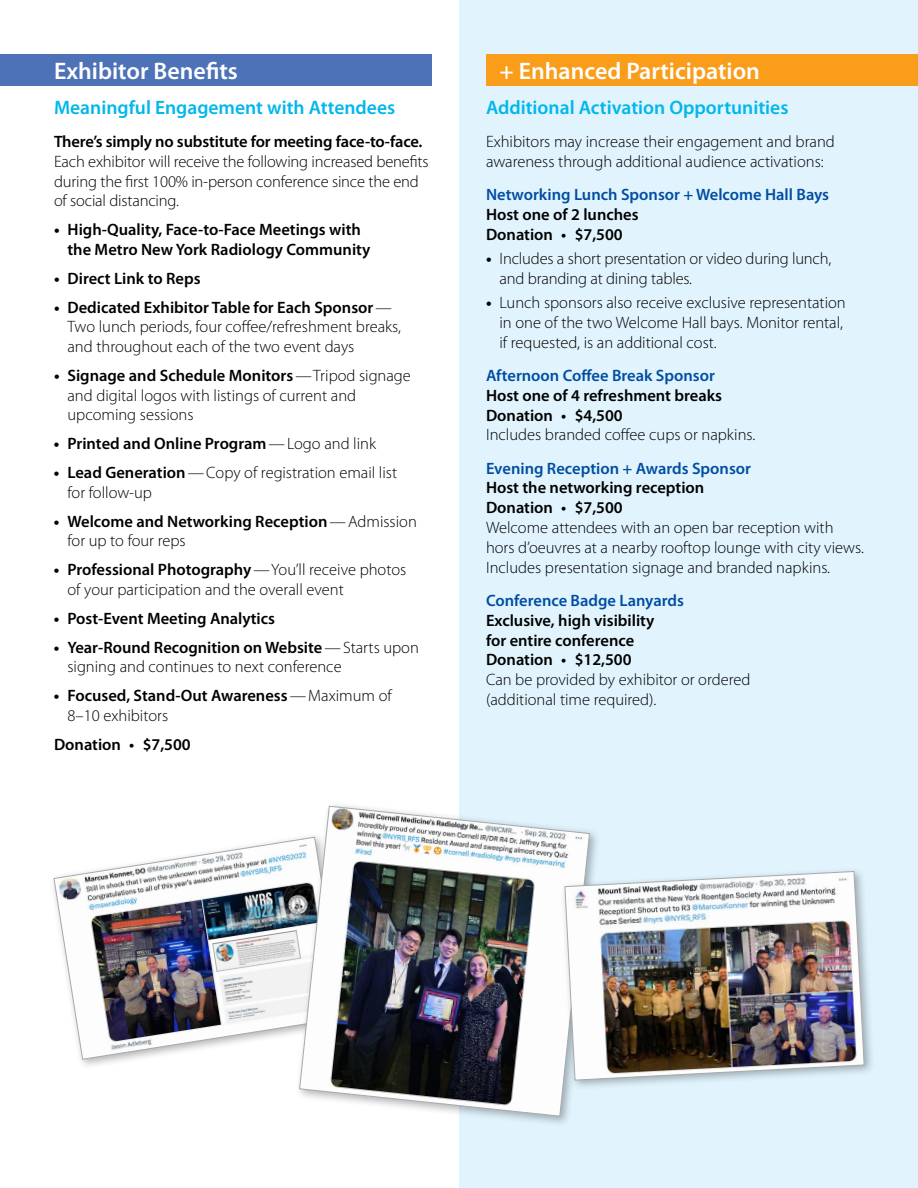
<style>
.page{position:relative;width:918px;height:1188px;background:#fff}
.page>*{position:absolute;margin:0;border:0;box-sizing:border-box;transform-origin:0 0}
.t1{font:600 24px "Myriad Pro";color:#fff}
.t2{font:600 19.5px "Myriad Pro";color:#00b7ec}
.t3{font:300 16.5px/19.8px "Myriad Pro";color:#000}
.t4{font:600 16.5px/19.8px "Myriad Pro";color:#000}
.t5{font:600 16.5px "Myriad Pro";color:#014da2}
.s1{font-weight:700}
.s2{font-weight:600}
.s3{font-weight:300}
</style>
<div class="page">
<div style="left:459px;top:0;width:459px;height:1188px;background:#e1f4fd"></div>
<div style="left:0;top:54px;width:432px;height:32px;background:#4d72b8"></div>
<div style="left:486px;top:54px;width:432px;height:32px;background:#f99d1b"></div>
<img style="left:53px;top:839px;width:241px;height:221px">
<div style="left:294px;top:801px;width:307px;height:326px;background:#000;opacity:.3"></div>
<img style="left:299px;top:805px;width:291px;height:312px">
<div style="left:560px;top:866px;width:316px;height:225px;background:#000;opacity:.3"></div>
<img style="left:564px;top:871px;width:301px;height:210px">
<h1 class="t1" style="left:54px;top:55px;width:185px">Exhibitor Benefits</h1>
<h1 class="t1" style="left:500px;top:55px;width:262px">+ Enhanced Participation</h1>
<p class="t2" style="left:54px;top:95px;width:343px">Meaningful Engagement with Attendees</p>
<p class="t4" style="left:54px;top:131px;width:370px">There’s simply no substitute for meeting face-to-face.</p>
<p class="t3" style="left:54px;top:152px;width:376px">Each exhibitor will receive the following increased benefits during the first 100% in-person conference since the end of social distancing.</p>
<p class="t4" style="left:67px;top:219px;width:304px;text-indent:-13px"><span class="s1">•</span> High-Quality, Face-to-Face Meetings with the Metro New York Radiology Community</p>
<p class="t4" style="left:54px;top:268px;width:148px"><span class="s1">•</span> Direct Link to Reps</p>
<p class="t3" style="left:67px;top:297px;width:335px;text-indent:-13px"><span class="s1">•</span> <span class="s2">Dedicated Exhibitor Table for Each Sponsor</span>—<br>Two lunch periods, four coffee/refreshment breaks, and throughout each of the two event days</p>
<p class="t3" style="left:67px;top:366px;width:345px;text-indent:-13px"><span class="s1">•</span> <span class="s2">Signage and Schedule Monitors</span>—Tripod signage and digital logos with listings of current and upcoming sessions</p>
<p class="t4" style="left:54px;top:433px;width:324px"><span class="s1">•</span> Printed and Online Program<span class="s3">—Logo and link</span></p>
<p class="t3" style="left:67px;top:463px;width:331px;text-indent:-13px"><span class="s1">•</span> <span class="s2">Lead Generation</span>—Copy of registration email list for follow-up</p>
<p class="t4" style="left:67px;top:511px;width:351px;text-indent:-13px"><span class="s1">•</span> Welcome and Networking Reception<span class="s3">—Admission for up to four reps</span></p>
<p class="t3" style="left:67px;top:560px;width:340px;text-indent:-13px"><span class="s1">•</span> <span class="s2">Professional Photography</span>—You’ll receive photos of your participation and the overall event</p>
<p class="t4" style="left:54px;top:608px;width:223px"><span class="s1">•</span> Post-Event Meeting Analytics</p>
<p class="t3" style="left:67px;top:638px;width:353px;text-indent:-13px"><span class="s1">•</span> <span class="s2">Year-Round Recognition on Website</span>—Starts upon signing and continues to next conference</p>
<p class="t4" style="left:67px;top:685px;width:326px;text-indent:-13px"><span class="s1">•</span> Focused, Stand-Out Awareness<span class="s3">—Maximum of<br>8–10 exhibitors</span></p>
<p class="t4" style="left:54px;top:734px;width:138px">Donation • $7,500</p>
<p class="t2" style="left:486px;top:95px;width:304px">Additional Activation Opportunities</p>
<p class="t3" style="left:486px;top:132px;width:350px">Exhibitors may increase their engagement and brand awareness through additional audience activations:</p>
<p class="t5" style="left:486px;top:184px;width:345px">Networking Lunch Sponsor + Welcome Hall Bays</p>
<p class="t4" style="left:486px;top:204px;width:154px">Host one of 2 lunches<br>Donation • $7,500</p>
<p class="t3" style="left:499px;top:249px;width:333px;text-indent:-13px"><span class="s1">•</span> Includes a short presentation or video during lunch, and branding at dining tables.</p>
<p class="t3" style="left:499px;top:293px;width:348px;text-indent:-13px"><span class="s1">•</span> Lunch sponsors also receive exclusive representation in one of the two Welcome Hall bays. Monitor rental, if requested, is an additional cost.</p>
<p class="t5" style="left:486px;top:365px;width:230px">Afternoon Coffee Break Sponsor</p>
<p class="t4" style="left:486px;top:385px;width:238px">Host one of 4 refreshment breaks<br>Donation • $4,500</p>
<p class="t3" style="left:486px;top:425px;width:271px">Includes branded coffee cups or napkins.</p>
<p class="t5" style="left:486px;top:458px;width:267px">Evening Reception + Awards Sponsor</p>
<p class="t4" style="left:486px;top:478px;width:220px">Host the networking reception<br>Donation • $7,500</p>
<p class="t3" style="left:486px;top:518px;width:379px">Welcome attendees with an open bar reception with hors d’oeuvres at a nearby rooftop lounge with city views.<br>Includes presentation signage and branded napkins.</p>
<p class="t5" style="left:486px;top:590px;width:199px">Conference Badge Lanyards</p>
<p class="t4" style="left:486px;top:610px;width:170px">Exclusive, high visibility for entire conference<br>Donation • $12,500</p>
<p class="t3" style="left:486px;top:670px;width:266px">Can be provided by exhibitor or ordered (additional time required).</p>
</div>
